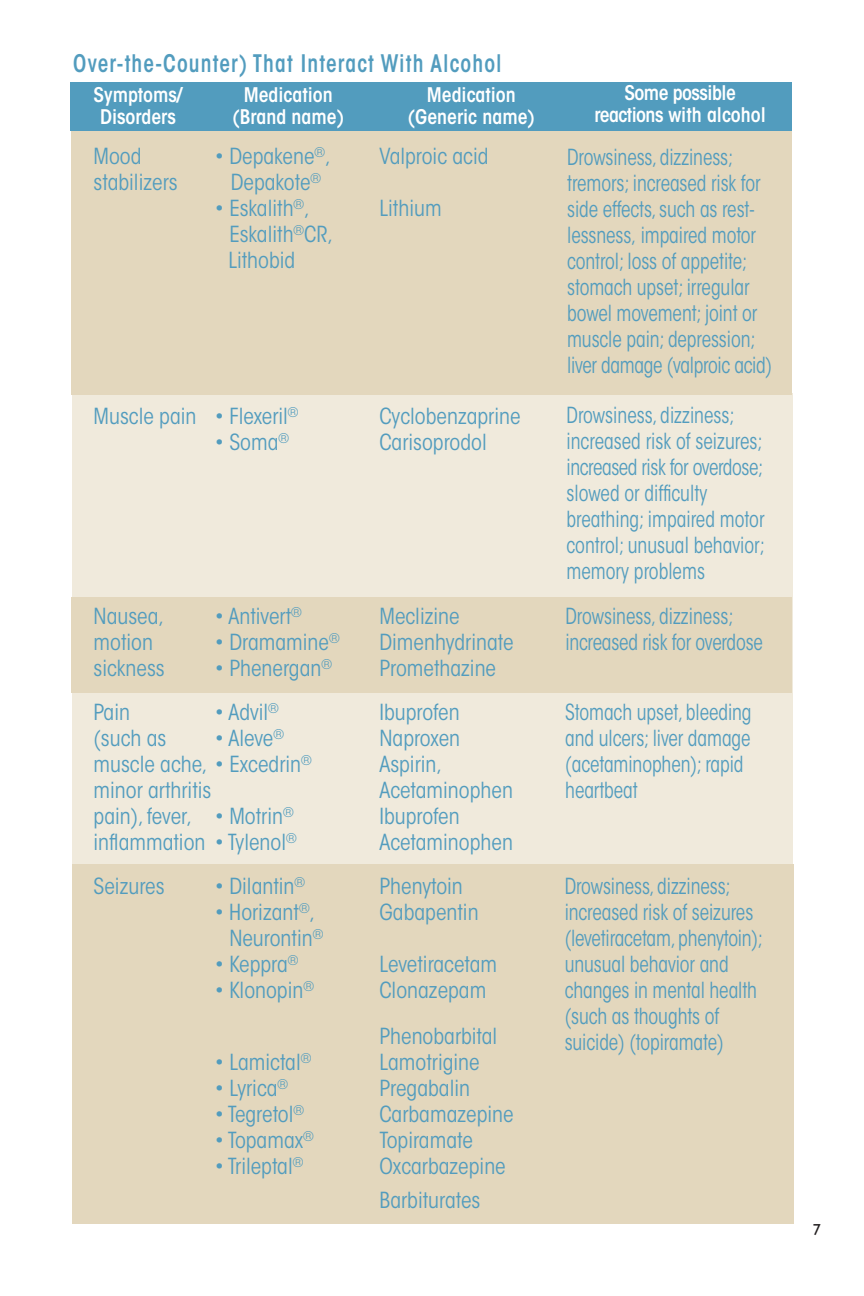
<style>
.page{position:relative;width:864px;height:1296px;background:#fff}
.page>*{position:absolute;margin:0;border:0;box-sizing:border-box;transform-origin:0 0}
.t1{font:600 condensed 24px "ITC Avant Garde Std";letter-spacing:.055em;color:#529cbe;scale:.9 1}
.t2{font:condensed 22px/26px "ITC Avant Garde Std";color:#529cbe}
.t3{font:condensed 22px/26px "ITC Avant Garde Std";color:#529cbe;scale:.9 1}
.t4{font:600 condensed 20px/22px "ITC Avant Garde Std";color:#fff;text-align:center}
.t5{font:600 condensed 20px/22px "ITC Avant Garde Std";letter-spacing:-.025em;color:#fff;text-align:center}
.t6{font:16px "Gill Sans";color:#231f20}
</style>
<div class="page">
<div style="left:72px;top:394px;width:720px;height:830px;background:#f0eadc"></div>
<div style="left:71px;top:130px;width:721px;height:265px;background:#e3d7bd"></div>
<div style="left:72px;top:597px;width:720px;height:96px;background:#e3d7bd"></div>
<div style="left:71px;top:82px;width:721px;height:49px;background:#529cbe"></div>
<div style="left:72px;top:865px;width:721px;height:359px;background:#e3d7bd"></div>
<h1 class="t1" style="left:73px;top:54px;width:478px">Over-the-Counter) That Interact With Alcohol</h1>
<p class="t4" style="left:94px;top:86px;width:91px">Symptoms/<br>Disorders</p>
<p class="t4" style="left:233px;top:85px;width:113px">Medication (Brand name)</p>
<p class="t4" style="left:408px;top:85px;width:129px">Medication (Generic name)</p>
<p class="t5" style="left:594px;top:83px;width:173px">Some possible reactions with alcohol</p>
<p class="t2" style="left:94px;top:145px;width:50px">Mood</p>
<p class="t2" style="left:215px;top:145px;width:117px">• Depakene<sup>®</sup>,</p>
<p class="t2" style="left:379px;top:145px;width:111px">Valproic acid</p>
<p class="t2" style="left:94px;top:171px;width:86px">stabilizers</p>
<p class="t2" style="left:231px;top:171px;width:92px">Depakote<sup>®</sup></p>
<p class="t2" style="left:215px;top:197px;width:97px">• Eskalith<sup>®</sup>,</p>
<p class="t2" style="left:379px;top:197px;width:64px">Lithium</p>
<p class="t2" style="left:228px;top:223px;width:106px">Eskalith<sup>®</sup>CR,<br>Lithobid</p>
<p class="t3" style="left:567px;top:146px;width:229px">Drowsiness, dizziness; tremors; increased risk for side effects, such as rest&shy;lessness, impaired motor control; loss of appetite; stomach upset; irregular bowel movement; joint or muscle pain; depression; liver damage (valproic acid)</p>
<p class="t2" style="left:94px;top:405px;width:104px">Muscle pain</p>
<p class="t2" style="left:215px;top:405px;width:85px">• Flexeril<sup>®</sup></p>
<p class="t2" style="left:379px;top:405px;width:143px">Cyclobenzaprine</p>
<p class="t2" style="left:215px;top:431px;width:76px">• Soma<sup>®</sup></p>
<p class="t2" style="left:379px;top:431px;width:109px">Carisoprodol</p>
<p class="t2" style="left:94px;top:605px;width:72px">Nausea,</p>
<p class="t2" style="left:215px;top:605px;width:89px">• Antivert<sup>®</sup></p>
<p class="t2" style="left:379px;top:605px;width:82px">Meclizine</p>
<p class="t2" style="left:94px;top:631px;width:61px">motion</p>
<p class="t2" style="left:215px;top:631px;width:126px">• Dramamine<sup>®</sup></p>
<p class="t2" style="left:379px;top:631px;width:136px">Dimenhydrinate</p>
<p class="t2" style="left:94px;top:657px;width:73px">sickness</p>
<p class="t2" style="left:215px;top:657px;width:119px">• Phenergan<sup>®</sup></p>
<p class="t2" style="left:379px;top:657px;width:118px">Promethazine</p>
<p class="t2" style="left:94px;top:701px;width:38px">Pain</p>
<p class="t2" style="left:215px;top:701px;width:66px">• Advil<sup>®</sup></p>
<p class="t2" style="left:379px;top:701px;width:82px">Ibuprofen</p>
<p class="t2" style="left:94px;top:727px;width:74px">(such as</p>
<p class="t2" style="left:215px;top:727px;width:71px">• Aleve<sup>®</sup></p>
<p class="t2" style="left:379px;top:727px;width:82px">Naproxen</p>
<p class="t2" style="left:94px;top:753px;width:220px">muscle ache, • Excedrin<sup>®</sup></p>
<p class="t2" style="left:379px;top:753px;width:64px">Aspirin,</p>
<p class="t2" style="left:94px;top:779px;width:119px">minor arthritis</p>
<p class="t2" style="left:379px;top:779px;width:135px">Acetaminophen</p>
<p class="t2" style="left:94px;top:805px;width:100px">pain), fever,</p>
<p class="t2" style="left:215px;top:805px;width:80px">• Motrin<sup>®</sup></p>
<p class="t2" style="left:379px;top:805px;width:82px">Ibuprofen</p>
<p class="t2" style="left:94px;top:831px;width:205px">inflammation • Tylenol<sup>®</sup></p>
<p class="t2" style="left:379px;top:831px;width:135px">Acetaminophen</p>
<p class="t2" style="left:94px;top:875px;width:72px">Seizures</p>
<p class="t2" style="left:215px;top:875px;width:92px">• Dilantin<sup>®</sup></p>
<p class="t2" style="left:379px;top:875px;width:85px">Phenytoin</p>
<p class="t2" style="left:215px;top:901px;width:102px">• Horizant<sup>®</sup>,</p>
<p class="t2" style="left:379px;top:901px;width:101px">Gabapentin</p>
<p class="t2" style="left:229px;top:927px;width:95px">Neurontin<sup>®</sup></p>
<p class="t2" style="left:215px;top:953px;width:85px">• Keppra<sup>®</sup></p>
<p class="t2" style="left:379px;top:953px;width:119px">Levetiracetam</p>
<p class="t2" style="left:215px;top:979px;width:101px">• Klonopin<sup>®</sup></p>
<p class="t2" style="left:379px;top:969px;width:119px;line-height:46px">Clonazepam<br>Phenobarbital</p>
<p class="t2" style="left:215px;top:1051px;width:98px">• Lamictal<sup>®</sup></p>
<p class="t2" style="left:379px;top:1051px;width:102px">Lamotrigine</p>
<p class="t2" style="left:215px;top:1077px;width:75px">• Lyrica<sup>®</sup></p>
<p class="t2" style="left:379px;top:1077px;width:92px">Pregabalin</p>
<p class="t2" style="left:215px;top:1103px;width:91px">• Tegretol<sup>®</sup></p>
<p class="t2" style="left:379px;top:1103px;width:136px">Carbamazepine</p>
<p class="t2" style="left:215px;top:1129px;width:100px">• Topamax<sup>®</sup></p>
<p class="t2" style="left:379px;top:1129px;width:95px">Topiramate</p>
<p class="t2" style="left:215px;top:1155px;width:90px">• Trileptal<sup>®</sup></p>
<p class="t2" style="left:379px;top:1151px;width:128px;line-height:34.4px">Oxcarbazepine<br>Barbiturates</p>
<p class="t3" style="left:567px;top:404px;width:222px">Drowsiness, dizziness; increased risk of seizures; increased risk for overdose; slowed or difficulty breathing; impaired motor control; unusual behavior; memory problems</p>
<p class="t3" style="left:565px;top:605px;width:221px">Drowsiness, dizziness; increased risk for overdose</p>
<p class="t3" style="left:565px;top:701px;width:209px">Stomach upset, bleeding and ulcers; liver damage (acetaminophen); rapid heartbeat</p>
<p class="t3" style="left:565px;top:875px;width:222px">Drowsiness, dizziness; increased risk of seizures (levetiracetam,phenytoin); unusual behavior and changes in mental health (such as thoughts of suicide) (topiramate)</p>
<p class="t6" style="left:813px;top:1220px;width:9px">7</p>
</div>
